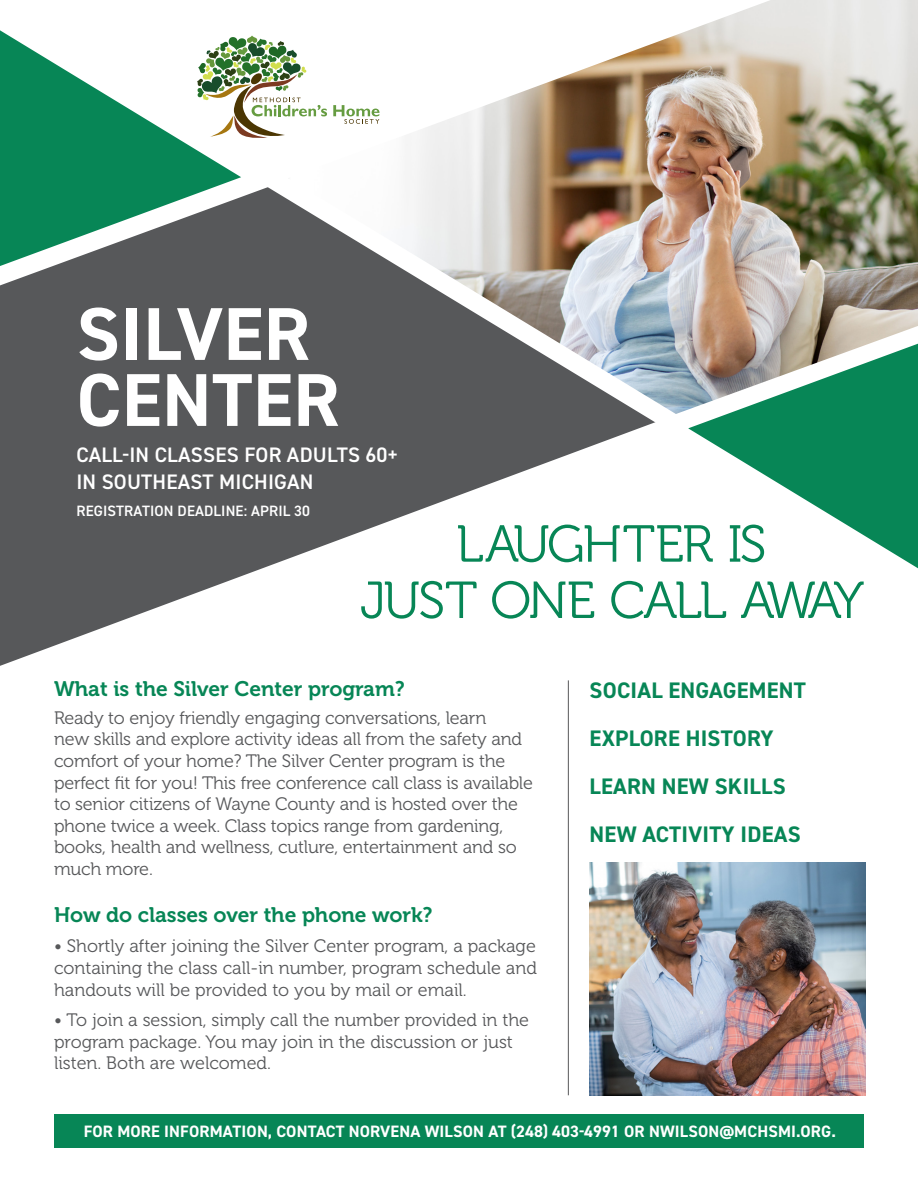
<style>
.page{position:relative;width:918px;height:1188px;background:#fff}
.page>*{position:absolute;margin:0;border:0;box-sizing:border-box;transform-origin:0 0}
.t1{font:700 75px "DIN2014";letter-spacing:.01em;color:#fff}
.t2{font:51.9px/56.2px "Museo 300";letter-spacing:-.05em;color:#078656;text-align:center}
.t3{font:700 22.5px "DIN2014";letter-spacing:.01em;color:#078656}
.t4{font:21px "Museo 700";color:#078656}
.t5{font:600 21px "DIN2014";letter-spacing:.01em;color:#fff}
.t6{font:18px/21.6px "Museo 300";letter-spacing:-.01em;color:#57585a}
.t7{font:700 16.5px "DIN2014";letter-spacing:.01em;color:#fff}
.t8{font:600 15px "DIN2014";letter-spacing:.01em;color:#fff}
</style>
<div class="page">
<img style="left:590px;top:862px;width:276px;height:233px">
<div style="left:54px;top:1114px;width:810px;height:34px;background:#078656"></div>
<svg style="left:0;top:193px;width:586px;height:473px;fill:#57585a"></svg>
<svg style="left:241px;top:35px;width:47px;height:103px"></svg>
<svg style="left:0;top:30px;width:241px;height:236px"></svg>
<svg style="left:698px;top:414px;width:220px;height:154px;fill:#078656"></svg>
<img style="left:288px;top:0;width:630px;height:414px">
<svg style="left:250px;top:161px;width:448px;height:287px"></svg>
<hr style="left:568px;top:680px;width:1px;height:415px;background:#57585a">
<p class="t1" style="left:77px;top:284px;width:235px">SILVER</p>
<p class="t1" style="left:77px;top:350px;width:265px">CENTER</p>
<p class="t5" style="left:76px;top:441px;width:324px">CALL-IN CLASSES FOR ADULTS 60+</p>
<p class="t5" style="left:76px;top:468px;width:238px">IN SOUTHEAST MICHIGAN</p>
<p class="t8" style="left:76px;top:501px;width:235px">REGISTRATION DEADLINE: APRIL 30</p>
<p class="t2" style="left:360px;top:517px;width:506px">LAUGHTER IS<br>JUST ONE CALL AWAY</p>
<p class="t4" style="left:54px;top:677px;width:352px">What is the Silver Center program?</p>
<p class="t6" style="left:54px;top:707px;width:481px">Ready to enjoy friendly engaging conversations, learn<br>new skills and explore activity ideas all from the safety and comfort of your home? The Silver Center program is the perfect fit for you! This free conference call class is available to senior citizens of Wayne County and is hosted over the phone twice a week. Class topics range from gardening, books, health and wellness, cutlure, entertainment and so much more.</p>
<p class="t4" style="left:54px;top:903px;width:380px">How do classes over the phone work?</p>
<p class="t6" style="left:54px;top:936px;width:485px;text-align:justify">• Shortly after joining the Silver Center program, a package containing the class call-in number, program schedule and handouts will be provided to you by mail or email.</p>
<p class="t6" style="left:54px;top:1010px;width:477px">• To join a session, simply call the number provided in the program package. You may join in the discussion or just listen. Both are welcomed.</p>
<p class="t3" style="left:590px;top:675px;width:218px">SOCIAL ENGAGEMENT</p>
<p class="t3" style="left:590px;top:723px;width:186px">EXPLORE HISTORY</p>
<p class="t3" style="left:590px;top:771px;width:198px">LEARN NEW SKILLS</p>
<p class="t3" style="left:590px;top:819px;width:213px">NEW ACTIVITY IDEAS</p>
<p class="t7" style="left:84px;top:1121px;width:754px">FOR MORE INFORMATION, CONTACT NORVENA WILSON AT (248) 403-4991 OR NWILSON@MCHSMI.ORG.</p>
</div>
